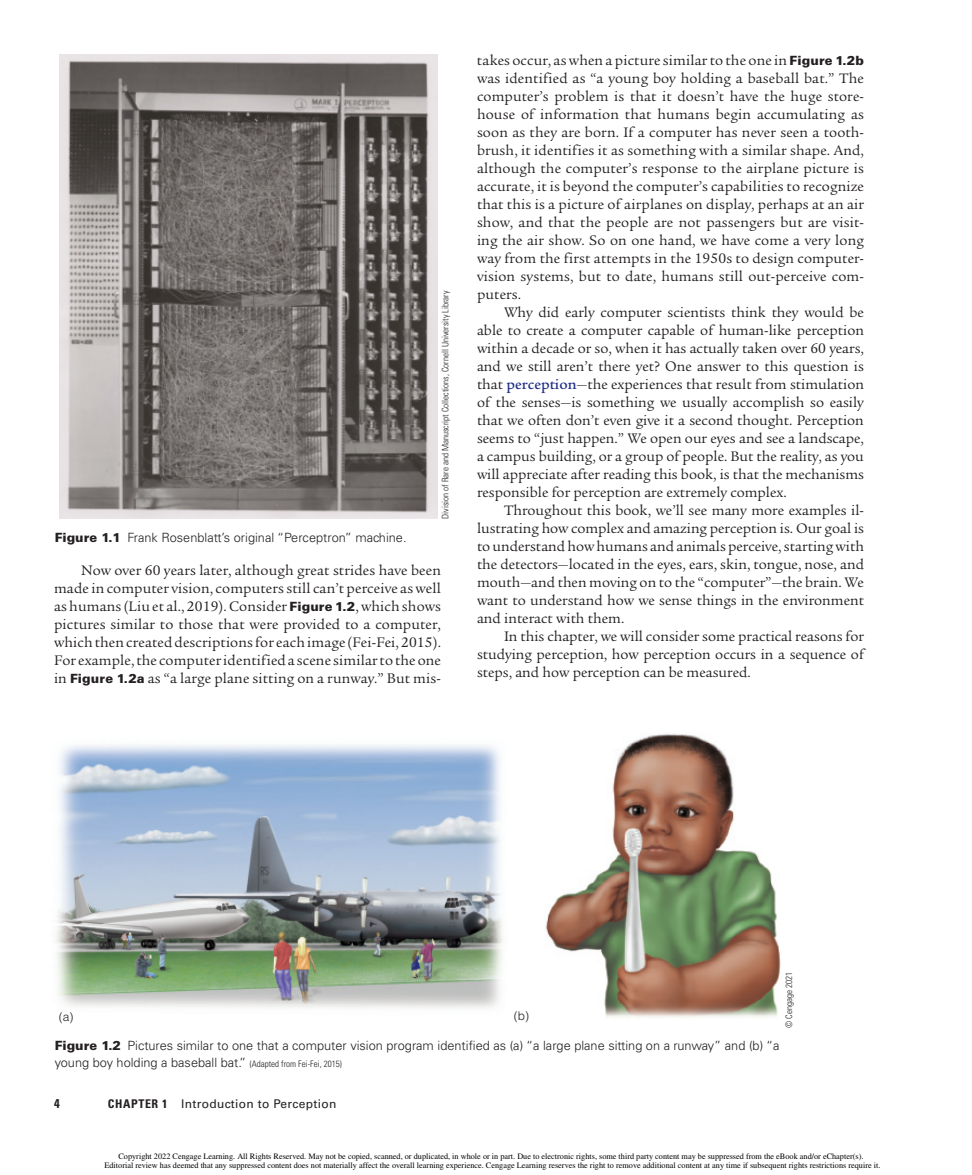
<style>
.page{position:relative;width:972px;height:1175px;background:#fff}
.page>*{position:absolute;margin:0;border:0;box-sizing:border-box;transform-origin:0 0}
.t1{font:15px/18px "Legacy Serif Std";color:#231f20;text-align:justify}
.t2{font:300 12.75px/16.5px "Univers LT Std";color:#231f20}
.t3{font:700 condensed 12.75px "Univers LT Std";color:#231f20}
.t4{font:12px "Univers LT Std";letter-spacing:.025em;color:#231f20}
.t5{font:700 condensed 12px "Univers LT Std";color:#231f20}
.t6{font:300 12px "Helvetica LT Std";color:#231f20}
.t7{font:300 condensed 9px "Univers LT Std";color:#231f20}
.t8{font:8.25px/9.6px "Times";color:#000;text-align:center}
.s1{font-weight:900}
.s2{font-family:"Univers LT Std";font-weight:900;font-size:12.75px}
.s3{font-weight:500;color:#213189}
.s4{font-stretch:condensed;font-size:9px}
.s5{font-weight:700;font-stretch:condensed}
</style>
<div class="page">
<img style="left:59px;top:54px;width:378px;height:464px">
<img style="left:57px;top:744px;width:446px;height:264px">
<img style="left:545px;top:734px;width:236px;height:283px">
<p class="t2" style="left:55px;top:529px;width:353px"><span class="s1">Figure 1.1</span> Frank Rosenblatt’s original “Perceptron” machine.</p>
<p class="t7" style="left:440px;top:518px;width:229px;rotate:-90deg">Division of Rare and Manuscript Collections, Cornell University Library</p>
<p class="t1" style="left:54px;top:561px;width:389px;text-indent:27px">Now over 60 years later, although great strides have been made in computer vision, computers still can’t perceive as well as humans (Liu et al., 2019). Consider <span class="s2">Figure 1.2</span>, which shows pictures similar to those that were provided to a computer, which then created descriptions for each image (Fei-Fei, 2015).<br>For example, the computer identified a scene similar to the one in <span class="s2">Figure 1.2a</span> as “a large plane sitting on a runway.” But mis-</p>
<p class="t1" style="left:477px;top:51px;width:389px">takes occur, as when a picture similar to the one in <span class="s2">Figure 1.2b</span></p>
<p class="t1" style="left:477px;top:69px;width:388px">was identified as “a young boy holding a baseball bat.” The</p>
<p class="t1" style="left:477px;top:87px;width:389px">computer’s problem is that it doesn’t have the huge store-</p>
<p class="t1" style="left:477px;top:105px;width:389px">house of information that humans begin accumulating as</p>
<p class="t1" style="left:477px;top:123px;width:389px">soon as they are born. If a computer has never seen a tooth-</p>
<p class="t1" style="left:477px;top:141px;width:388px">brush, it identifies it as something with a similar shape. And,</p>
<p class="t1" style="left:477px;top:159px;width:389px">although the computer’s response to the airplane picture is</p>
<p class="t1" style="left:477px;top:177px;width:389px">accurate, it is beyond the computer’s capabilities to recognize</p>
<p class="t1" style="left:477px;top:195px;width:389px">that this is a picture of airplanes on display, perhaps at an air</p>
<p class="t1" style="left:477px;top:213px;width:389px">show, and that the people are not passengers but are visit-</p>
<p class="t1" style="left:477px;top:231px;width:388px">ing the air show. So on one hand, we have come a very long</p>
<p class="t1" style="left:477px;top:249px;width:389px">way from the first attempts in the 1950s to design computer-</p>
<p class="t1" style="left:477px;top:267px;width:389px">vision systems, but to date, humans still out-perceive com-</p>
<p class="t1" style="left:477px;top:285px;width:46px">puters.</p>
<p class="t1" style="left:504px;top:303px;width:361px">Why did early computer scientists think they would be</p>
<p class="t1" style="left:477px;top:321px;width:389px">able to create a computer capable of human-like perception</p>
<p class="t1" style="left:477px;top:339px;width:388px">within a decade or so, when it has actually taken over 60 years,</p>
<p class="t1" style="left:477px;top:357px;width:388px">and we still aren’t there yet? One answer to this question is</p>
<p class="t1" style="left:477px;top:375px;width:388px">that <span class="s3">perception</span>—the experiences that result from stimulation</p>
<p class="t1" style="left:477px;top:393px;width:388px">of the senses—is something we usually accomplish so easily</p>
<p class="t1" style="left:477px;top:411px;width:388px">that we often don’t even give it a second thought. Perception</p>
<p class="t1" style="left:477px;top:429px;width:388px">seems to “just happen.” We open our eyes and see a landscape,</p>
<p class="t1" style="left:477px;top:447px;width:388px">a campus building, or a group of people. But the reality, as you</p>
<p class="t1" style="left:477px;top:465px;width:388px">will appreciate after reading this book, is that the mechanisms</p>
<p class="t1" style="left:477px;top:483px;width:311px">responsible for perception are extremely complex.</p>
<p class="t1" style="left:504px;top:501px;width:361px">Throughout this book, we’ll see many more examples il-</p>
<p class="t1" style="left:477px;top:519px;width:389px">lustrating how complex and amazing perception is. Our goal is</p>
<p class="t1" style="left:477px;top:537px;width:388px">to understand how humans and animals perceive, starting with</p>
<p class="t1" style="left:477px;top:555px;width:389px">the detectors—located in the eyes, ears, skin, tongue, nose, and</p>
<p class="t1" style="left:477px;top:573px;width:388px">mouth—and then moving on to the “computer”—the brain. We</p>
<p class="t1" style="left:477px;top:591px;width:388px">want to understand how we sense things in the environment</p>
<p class="t1" style="left:477px;top:609px;width:149px">and interact with them.</p>
<p class="t1" style="left:504px;top:627px;width:361px">In this chapter, we will consider some practical reasons for</p>
<p class="t1" style="left:477px;top:645px;width:389px">studying perception, how perception occurs in a sequence of</p>
<p class="t1" style="left:477px;top:663px;width:275px">steps, and how perception can be measured.</p>
<p class="t6" style="left:59px;top:1009px;width:16px">(a)</p>
<p class="t6" style="left:514px;top:1008px;width:17px">(b)</p>
<p class="t7" style="left:784px;top:1027px;width:57px;rotate:-90deg">© Cengage 2021</p>
<p class="t2" style="left:55px;top:1037px;width:726px"><span class="s1">Figure 1.2</span> Pictures similar to one that a computer vision program identified as (a) “a large plane sitting on a runway” and (b) “a young boy holding a baseball bat.” <span class="s4">(Adapted from Fei-Fei, 2015)</span></p>
<p class="t3" style="left:54px;top:1095px;width:7px">4</p>
<p class="t5" style="left:108px;top:1096px;width:38px">CHAPTER</p>
<p class="t4" style="left:162px;top:1096px;width:176px"><span class="s5">1</span> Introduction to Perception</p>
<p class="t8" style="left:104px;top:1151px;width:778px">Copyright 2022 Cengage Learning. All Rights Reserved. May not be copied, scanned, or duplicated, in whole or in part. Due to electronic rights, some third party content may be suppressed from the eBook and/or eChapter(s).<br>Editorial review has deemed that any suppressed content does not materially affect the overall learning experience. Cengage Learning reserves the right to remove additional content at any time if subsequent rights restrictions require it.</p>
</div>
